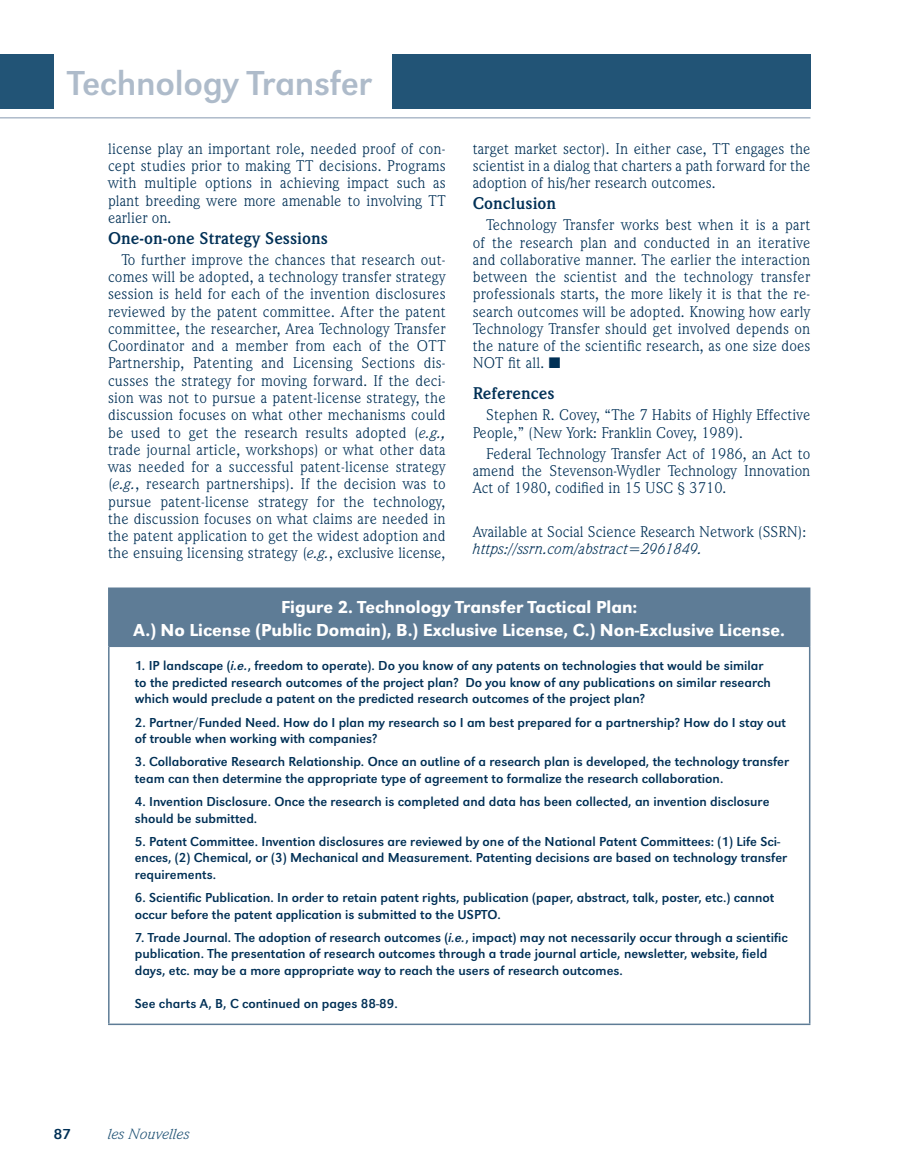
<style>
.page{position:relative;width:905px;height:1175px;background:#fff}
.page>*{position:absolute;margin:0;border:0;box-sizing:border-box;transform-origin:0 0}
.t1{font:36px "URW Grotesk T";letter-spacing:-.01em;color:#aebbca}
.Sub-head_1{font:500 18px "URW Grotesk T";color:#fff}
.t2{font:700 17.25px "Weidemann IT Cby BT";color:#003056}
.t3{font:15.75px/17.2px "Weidemann IT Cby BT";color:#003056;text-align:justify}
.t4{font:italic 15.75px "Weidemann IT Cby BT";letter-spacing:.01em;color:#003056}
.t5{font:italic 15px "Weidemann IT Cby BT";color:#225476;scale:1.08 1}
.t6{font:15px "URW Grotesk T";color:#003056;scale:1.08 1}
.Sub-head_1-2{font:13.5px/16.5px "URW Grotesk T";color:#003056}
.s1{font-style:italic}
.s2{font-family:"URW Grotesk T Regu Obli"}
</style>
<div class="page">
<hr style="left:0;top:117px;width:810px;height:1px;background:#aebbca">
<div style="left:0;top:54px;width:54px;height:54px;background:#225476"></div>
<div style="left:392px;top:54px;width:418px;height:54px;background:#225476"></div>
<div style="left:109px;top:588px;width:700px;height:58px;background:#5e7c96"></div>
<hr style="left:108px;top:587px;width:702px;height:2px;background:#5e7c96">
<hr style="left:108px;top:589px;width:2px;height:57px;background:#5e7c96">
<hr style="left:808px;top:589px;width:2px;height:57px;background:#5e7c96">
<hr style="left:108px;top:646px;width:2px;height:377px;background:#5e7c96">
<hr style="left:808px;top:646px;width:2px;height:377px;background:#5e7c96">
<hr style="left:108px;top:1023px;width:702px;height:2px;background:#5e7c96">
<hr style="left:110px;top:646px;width:698px;height:1px;background:#5e7c96">
<h1 class="t1" style="left:68px;top:62px;width:306px">Technology Transfer</h1>
<p class="t3" style="left:108px;top:140px;width:339px">license play an important role, needed proof of con&shy;cept studies prior to making TT decisions. Programs with multiple options in achieving impact such as plant breeding were more amenable to involving TT earlier on.</p>
<p class="t2" style="left:108px;top:227px;width:221px">One-on-one Strategy Sessions</p>
<p class="t3" style="left:108px;top:251px;width:339px;text-indent:14px">To further improve the chances that research out&shy;comes will be adopted, a technology transfer strategy session is held for each of the invention disclosures reviewed by the patent committee. After the patent committee, the researcher, Area Technology Transfer Coordinator and a member from each of the OTT Partnership, Patenting and Licensing Sections dis&shy;cusses the strategy for moving forward. If the deci&shy;sion was not to pursue a patent-license strategy, the discussion focuses on what other mechanisms could be used to get the research results adopted (<span class="s1">e.g., </span>trade journal article, workshops) or what other data was needed for a successful patent-license strategy (<span class="s1">e.g.</span>, research partnerships). If the decision was to pursue patent-license strategy for the technology, the discussion focuses on what claims are needed in the patent application to get the widest adoption and the ensuing licensing strategy (<span class="s1">e.g.</span>, exclusive license,</p>
<p class="t3" style="left:472px;top:140px;width:339px">target market sector). In either case, TT engages the scientist in a dialog that charters a path forward for the adoption of his/her research outcomes.</p>
<p class="t2" style="left:472px;top:193px;width:85px">Conclusion</p>
<p class="t3" style="left:472px;top:216px;width:339px;text-indent:14px">Technology Transfer works best when it is a part of the research plan and conducted in an iterative and collaborative manner. The earlier the interaction between the scientist and the technology transfer professionals starts, the more likely it is that the re&shy;search outcomes will be adopted. Knowing how early Technology Transfer should get involved depends on the nature of the scientific research, as one size does NOT fit all. ■</p>
<p class="t2" style="left:472px;top:382px;width:83px">References</p>
<p class="t3" style="left:472px;top:406px;width:339px;text-indent:14px">Stephen R. Covey, “The 7 Habits of Highly Effective<br>People,” (New York: Franklin Covey, 1989).</p>
<p class="t3" style="left:472px;top:444px;width:339px;text-indent:14px">Federal Technology Transfer Act of 1986, an Act to amend the Stevenson-Wydler Technology Innovation Act of 1980, codified in 15 USC § 3710.</p>
<p class="t3" style="left:472px;top:523px;width:335px">Available at Social Science Research Network (SSRN):</p>
<p class="t4" style="left:472px;top:539px;width:231px">https://ssrn.com/abstract=2961849.</p>
<p class="Sub-head_1" style="left:281px;top:597px;width:358px">Figure 2. Technology Transfer Tactical Plan:</p>
<p class="Sub-head_1" style="left:133px;top:619px;width:653px">A.) No License (Public Domain), B.) Exclusive License, C.) Non-Exclusive License.</p>
<p class="Sub-head_1-2" style="left:135px;top:657px;width:637px">1. IP landscape (<span class="s2">i.e.</span>, freedom to operate). Do you know of any patents on technologies that would be similar to the predicted research outcomes of the project plan? Do you know of any publications on similar research which would preclude a patent on the predicted research outcomes of the project plan?</p>
<p class="Sub-head_1-2" style="left:135px;top:713px;width:652px">2. Partner/Funded Need. How do I plan my research so I am best prepared for a partnership? How do I stay out of trouble when working with companies?</p>
<p class="Sub-head_1-2" style="left:135px;top:753px;width:655px">3. Collaborative Research Relationship. Once an outline of a research plan is developed, the technology transfer team can then determine the appropriate type of agreement to formalize the research collaboration.</p>
<p class="Sub-head_1-2" style="left:135px;top:793px;width:636px">4. Invention Disclosure. Once the research is completed and data has been collected, an invention disclosure should be submitted.</p>
<p class="Sub-head_1-2" style="left:135px;top:833px;width:654px">5. Patent Committee. Invention disclosures are reviewed by one of the National Patent Committees: (1) Life Sci&shy;ences, (2) Chemical, or (3) Mechanical and Measurement. Patenting decisions are based on technology transfer requirements.</p>
<p class="Sub-head_1-2" style="left:135px;top:889px;width:641px">6. Scientific Publication. In order to retain patent rights, publication (paper, abstract, talk, poster, etc.) cannot occur before the patent application is submitted to the USPTO.</p>
<p class="Sub-head_1-2" style="left:135px;top:929px;width:654px">7. Trade Journal. The adoption of research outcomes (<span class="s2">i.e.</span>, impact) may not necessarily occur through a scientific publication. The presentation of research outcomes through a trade journal article, newsletter, website, field days, etc. may be a more appropriate way to reach the users of research outcomes.</p>
<p class="Sub-head_1-2" style="left:135px;top:995px;width:264px">See charts A, B, C continued on pages 88-89.</p>
<p class="t6" style="left:54px;top:1125px;width:18px">87</p>
<p class="t5" style="left:108px;top:1125px;width:77px">les Nouvelles</p>
</div>
